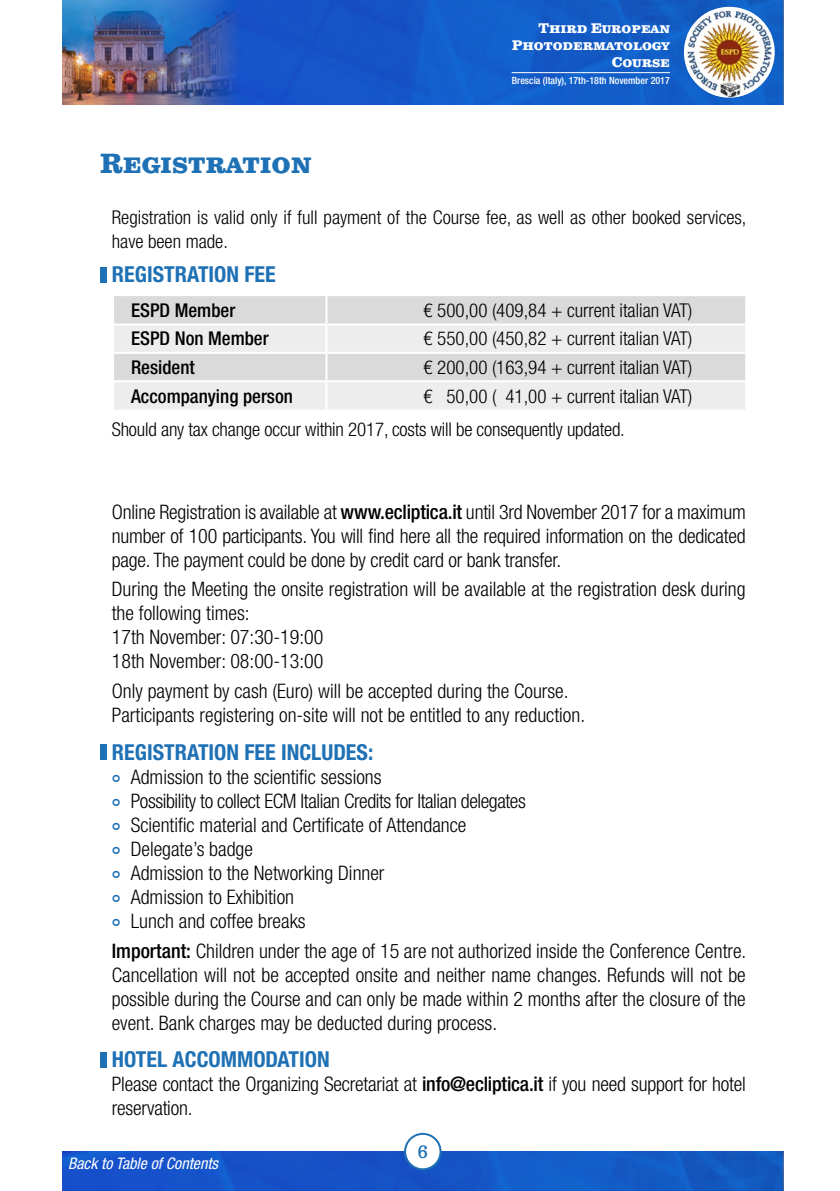
<style>
.page{position:relative;width:840px;height:1191px;background:#fff}
.page>*{position:absolute;margin:0;border:0;box-sizing:border-box;transform-origin:0 0}
.t1{font:700 28px "Clarendon Text Pro";color:#1f71b5;scale:.95 1}
.t2{font:700 condensed 22px "Helvetica Neue LT Std";color:#1f71b5}
.t3{font:300 condensed 20px/24px "Helvetica Neue LT Std";color:#000}
.t4{font:300 condensed 19px/24px "Helvetica Neue LT Std";color:#000}
.t5{font:500 condensed 19px "Helvetica Neue LT Std";color:#000}
.t6{font:18px "Clarendon Text Pro";color:#1f71b5}
.t7{font:italic condensed 16px "Helvetica Neue LT Std";color:#fff}
.t8{font:700 14px/16.8px "Clarendon Text Pro";color:#fff;text-align:right}
.t9{font:500 condensed 10px "Helvetica Neue LT Std";color:#fff}
.s1{font-weight:500}
</style>
<div class="page">
<div style="left:100px;top:267px;width:7px;height:15px;background:#1f71b5"></div>
<div style="left:114px;top:296px;width:630px;height:27px;background:#dadada"></div>
<svg style="left:114px;top:326px;width:630px;height:83px;background:#e6e6e6"></svg>
<hr style="left:325px;top:296px;width:2px;height:27px;background:#fff">
<hr style="left:325px;top:325px;width:2px;height:27px;background:#fff">
<hr style="left:325px;top:354px;width:2px;height:26px;background:#fff">
<hr style="left:325px;top:382px;width:2px;height:27px;background:#fff">
<hr style="left:114px;top:380px;width:212px;height:2px;background:#fff">
<hr style="left:326px;top:380px;width:418px;height:2px;background:#fff">
<hr style="left:114px;top:352px;width:212px;height:2px;background:#fff">
<hr style="left:326px;top:352px;width:418px;height:2px;background:#fff">
<div style="left:100px;top:744px;width:7px;height:16px;background:#1f71b5"></div>
<div style="left:100px;top:1051px;width:7px;height:16px;background:#1f71b5"></div>
<img style="left:250px;top:0;width:532px;height:105px">
<svg style="left:683px;top:7px;width:91px;height:91px"></svg>
<img style="left:686px;top:11px;width:85px;height:86px">
<hr style="left:511px;top:72px;width:158px;height:1px;background:#fff">
<img style="left:62px;top:0;width:188px;height:105px">
<img style="left:62px;top:1151px;width:720px;height:40px">
<div style="left:405px;top:1133px;width:35px;height:36px;background:#fff;border-radius:50%"></div>
<div style="left:404px;top:1132px;width:37px;height:38px;border:2px solid #1f71b5;border-radius:50%"></div>
<p class="t8" style="left:511px;top:21px;width:159px">Third European<br>Photodermatology<br>Course</p>
<p class="t9" style="left:511px;top:75px;width:159px">Brescia (Italy), 17th-18th November 2017</p>
<h1 class="t1" style="left:100px;top:146px;width:224px">Registration</h1>
<p class="t4" style="left:112px;top:205px;width:635px">Registration is valid only if full payment of the Course fee, as well as other booked services, have been made.</p>
<p class="t2" style="left:112px;top:261px;width:165px">REGISTRATION FEE</p>
<p class="t5" style="left:131px;top:298px;width:106px">ESPD Member</p>
<p class="t4" style="left:423px;top:298px;width:270px">€ 500,00 (409,84 + current italian VAT)</p>
<p class="t5" style="left:131px;top:327px;width:139px">ESPD Non Member</p>
<p class="t4" style="left:423px;top:326px;width:270px">€ 550,00 (450,82 + current italian VAT)</p>
<p class="t5" style="left:131px;top:356px;width:65px">Resident</p>
<p class="t4" style="left:423px;top:355px;width:270px">€ 200,00 (163,94 + current italian VAT)</p>
<p class="t5" style="left:131px;top:384px;width:163px">Accompanying person</p>
<p class="t4" style="left:112px;top:379px;width:581px;line-height:33px;text-indent:311px">€ 50,00 ( 41,00 + current italian VAT)<br>Should any tax change occur within 2017, costs will be consequently updated.</p>
<p class="t3" style="left:112px;top:499px;width:635px;text-align:justify">Online Registration is available at <span class="s1">www.ecliptica.it</span> until 3rd November 2017 for a maximum number of 100 participants. You will find here all the required information on the dedicated page. The payment could be done by credit card or bank transfer.</p>
<p class="t3" style="left:112px;top:577px;width:635px">During the Meeting the onsite registration will be available at the registration desk during the following times:<br>17th November: 07:30-19:00<br>18th November: 08:00-13:00</p>
<p class="t3" style="left:112px;top:679px;width:474px">Only payment by cash (Euro) will be accepted during the Course.<br>Participants registering on-site will not be entitled to any reduction.</p>
<p class="t2" style="left:112px;top:738px;width:263px">REGISTRATION FEE INCLUDES:</p>
<p class="t3" style="left:131px;top:764px;width:396px">Admission to the scientific sessions<br>Possibility to collect ECM Italian Credits for Italian delegates Scientific material and Certificate of Attendance Delegate’s badge<br>Admission to the Networking Dinner<br>Admission to Exhibition<br>Lunch and coffee breaks</p>
<p class="t3" style="left:112px;top:938px;width:635px;text-align:justify"><span class="s1">Important:</span> Children under the age of 15 are not authorized inside the Conference Centre.<br>Cancellation will not be accepted onsite and neither name changes. Refunds will not be possible during the Course and can only be made within 2 months after the closure of the event. Bank charges may be deducted during process.</p>
<p class="t2" style="left:112px;top:1046px;width:219px">HOTEL ACCOMMODATION</p>
<p class="t3" style="left:112px;top:1072px;width:635px">Please contact the Organizing Secretariat at <span class="s1">info@ecliptica.it</span> if you need support for hotel reservation.</p>
<p class="t7" style="left:68px;top:1153px;width:151px">Back to Table of Contents</p>
<p class="t6" style="left:417px;top:1140px;width:12px">6</p>
</div>
